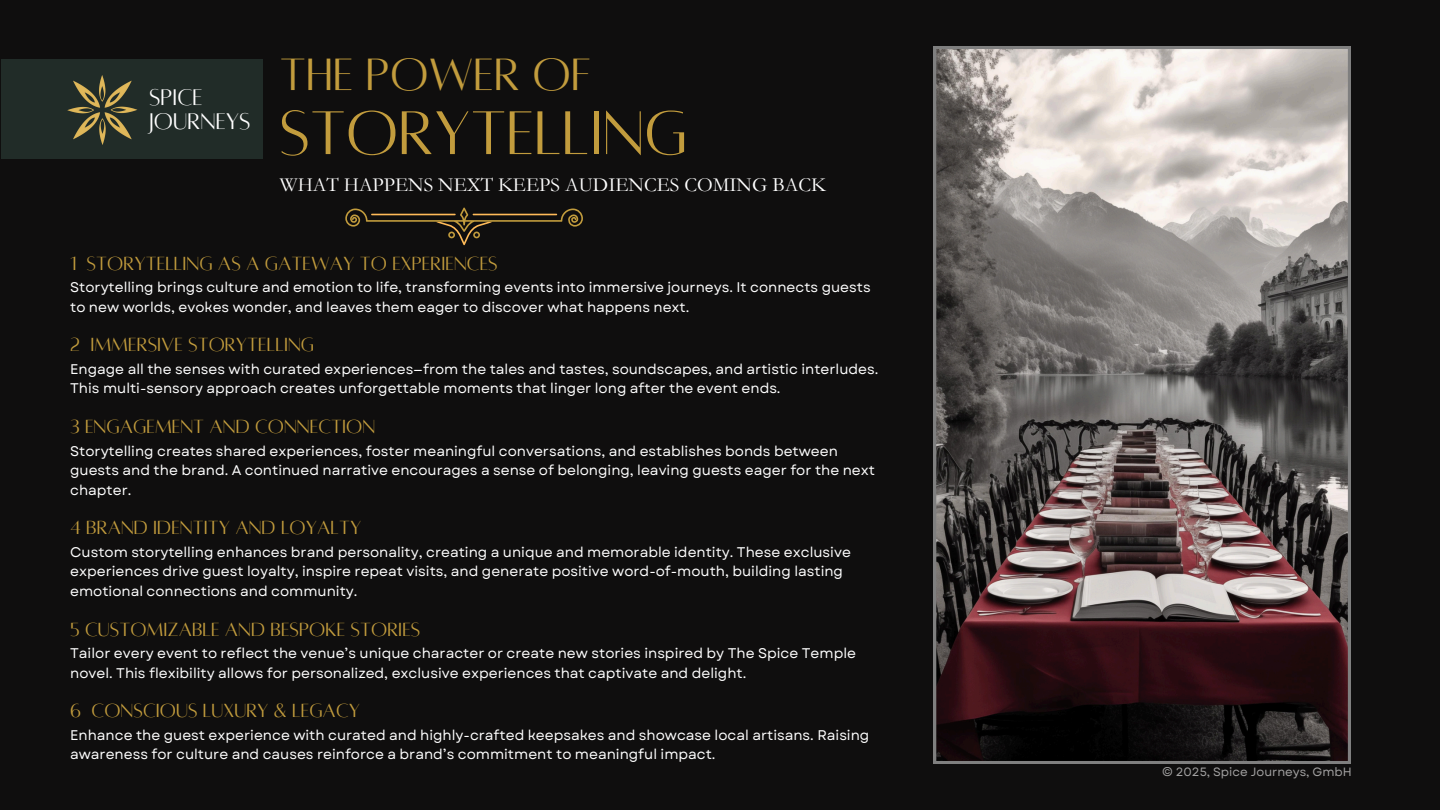
<style>
.page{position:relative;width:1440px;height:810px;background:#0f0e0e}
.page>*{position:absolute;margin:0;border:0;box-sizing:border-box;transform-origin:0 0}
.t1{font:68px "Alta regular";color:#c29c3d}
.t2{font:50px "Alta regular";color:#c29c3d}
.t3{font:25px/24px "Alta regular";color:#fff}
.t4{font:21px "Alta regular";color:#c29c3d}
.t5{font:20px "Garamond";color:#fff}
.t6{font:14px/19.5px "Garet";color:#fff}
.t7{font:12px "Garet";color:#a3a2a2}
</style>
<div class="page">
<svg style="left:933px;top:46px;width:418px;height:718px;background:#756b69"></svg>
<svg style="left:345px;top:208px;width:238px;height:37px"></svg>
<div style="left:1px;top:59px;width:262px;height:100px;background:#212c28"></div>
<img style="left:67px;top:75px;width:71px;height:70px">
<h4 class="t3" style="left:149px;top:86px;width:103px">SPICE<br>JOURNEYS</h4>
<p class="t2" style="left:280px;top:50px;width:313px">THE POWER OF</p>
<p class="t1" style="left:280px;top:100px;width:409px">STORYTELLING</p>
<p class="t5" style="left:280px;top:174px;width:547px">WHAT HAPPENS NEXT KEEPS AUDIENCES COMING BACK</p>
<h2 class="t4" style="left:70px;top:253px;width:429px">1 STORYTELLING AS A GATEWAY TO EXPERIENCES</h2>
<h2 class="t6" style="left:70px;top:278px;width:802px">Storytelling brings culture and emotion to life, transforming events into immersive journeys. It connects guests to new worlds, evokes wonder, and leaves them eager to discover what happens next.</h2>
<h3 class="t4" style="left:70px;top:335px;width:246px">2 IMMERSIVE STORYTELLING</h3>
<h3 class="t6" style="left:70px;top:359px;width:810px">Engage all the senses with curated experiences—from the tales and tastes, soundscapes, and artistic interludes.<br>This multi-sensory approach creates unforgettable moments that linger long after the event ends.</h3>
<p class="t4" style="left:70px;top:416px;width:307px">3 ENGAGEMENT AND CONNECTION</p>
<p class="t6" style="left:70px;top:441px;width:807px">Storytelling creates shared experiences, foster meaningful conversations, and establishes bonds between guests and the brand. A continued narrative encourages a sense of belonging, leaving guests eager for the next chapter.</p>
<h4 class="t4" style="left:70px;top:518px;width:293px">4 BRAND IDENTITY AND LOYALTY</h4>
<h4 class="t6" style="left:70px;top:542px;width:782px">Custom storytelling enhances brand personality, creating a unique and memorable identity. These exclusive experiences drive guest loyalty, inspire repeat visits, and generate positive word-of-mouth, building lasting emotional connections and community.</h4>
<h4 class="t4" style="left:70px;top:619px;width:352px">5 CUSTOMIZABLE AND BESPOKE STORIES</h4>
<h4 class="t6" style="left:70px;top:644px;width:787px">Tailor every event to reflect the venue’s unique character or create new stories inspired by The Spice Temple novel. This flexibility allows for personalized, exclusive experiences that captivate and delight.</h4>
<h4 class="t4" style="left:70px;top:701px;width:291px">6 CONSCIOUS LUXURY &amp; LEGACY</h4>
<h4 class="t6" style="left:70px;top:725px;width:801px">Enhance the guest experience with curated and highly-crafted keepsakes and showcase local artisans. Raising awareness for culture and causes reinforce a brand’s commitment to meaningful impact.</h4>
<h1 class="t7" style="left:1162px;top:763px;width:191px">© 2025, Spice Journeys, GmbH</h1>
</div>
